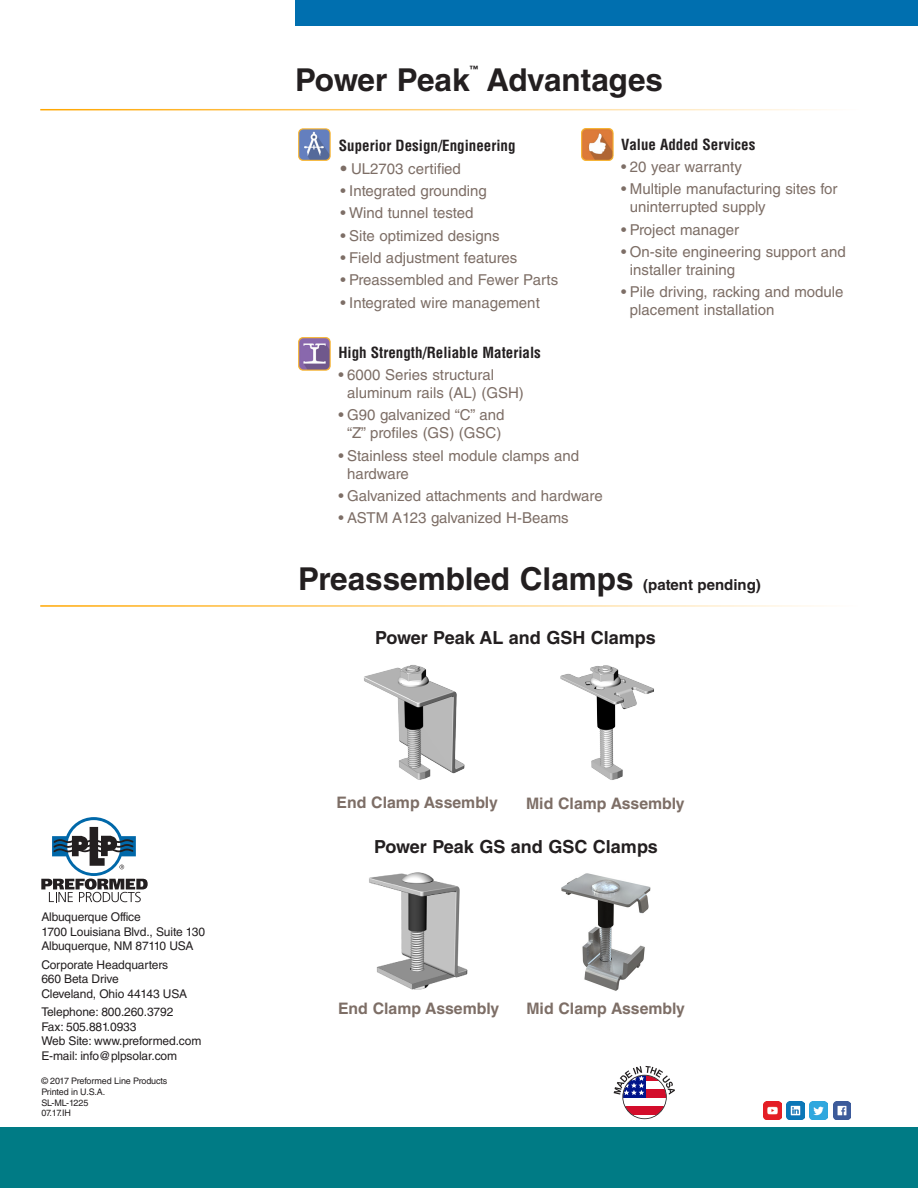
<style>
.page{position:relative;width:918px;height:1188px;background:#fff}
.page>*{position:absolute;margin:0;border:0;box-sizing:border-box;transform-origin:0 0}
.Product_Name{font:700 31.5px "Helvetica LT Std";color:#231f20}
.Product_Name-2{font:700 18px "Helvetica LT Std";color:#231f20}
.Product_Name-3{font:700 15.9px "Helvetica LT Std";color:#7d6e66}
.Product_Name-4{font:15px/18px "Helvetica LT Std";color:#7d6e66}
.Product_Name-5{font:700 condensed 15px "Helvetica LT Std";color:#231f20}
.Sign_off{font:12px/14.4px "Helvetica LT Std";letter-spacing:-.01em;color:#231f20}
.Sign_off_code{font:9px/10.8px "Helvetica LT Std";letter-spacing:-.01em;color:#231f20}
.Product_Name-6{font:700 8.7px "Helvetica LT Std";color:#231f20}
.s1{font-weight:700;font-stretch:condensed}
.s2{font-size:15px}
</style>
<div class="page">
<div style="left:0;top:1128px;width:918px;height:60px;background:#007b85"></div>
<div style="left:295px;top:0;width:623px;height:25px;background:#006faf"></div>
<img style="left:298px;top:128px;width:32px;height:33px">
<img style="left:298px;top:338px;width:32px;height:32px">
<img style="left:581px;top:128px;width:32px;height:32px">
<hr style="left:40px;top:109px;width:819px;height:1px;background:#ffa700">
<hr style="left:40px;top:605px;width:819px;height:2px;background:#ffa700">
<img style="left:364px;top:665px;width:101px;height:115px">
<img style="left:560px;top:665px;width:94px;height:115px">
<img style="left:369px;top:872px;width:99px;height:118px">
<img style="left:561px;top:873px;width:90px;height:118px">
<svg style="left:41px;top:817px;width:107px;height:85px"></svg>
<img style="left:809px;top:1102px;width:18px;height:17px">
<img style="left:764px;top:1102px;width:17px;height:17px">
<img style="left:787px;top:1102px;width:17px;height:18px">
<img style="left:833px;top:1102px;width:18px;height:17px">
<svg style="left:614px;top:1066px;width:61px;height:53px"></svg>
<p class="Sign_off" style="left:41px;top:910px;width:165px">Albuquerque Office<br>1700 Louisiana Blvd., Suite 130<br>Albuquerque, NM 87110 USA</p>
<p class="Sign_off" style="left:41px;top:957px;width:147px">Corporate Headquarters<br>660 Beta Drive<br>Cleveland, Ohio 44143 USA</p>
<p class="Sign_off" style="left:41px;top:1005px;width:162px">Telephone: 800.260.3792<br>Fax: 505.881.0933<br>Web Site: www.preformed.com<br>E-mail: info@plpsolar.com</p>
<p class="Sign_off_code" style="left:41px;top:1075px;width:128px">© 2017 Preformed Line Products<br>Printed in U.S.A.<br>SL-ML-1225<br>07.17.IH</p>
<p class="Product_Name-6" style="left:470px;top:64px;width:10px">™</p>
<p class="Product_Name" style="left:295px;top:61px;width:176px">Power Peak</p>
<p class="Product_Name" style="left:486px;top:61px;width:178px">Advantages</p>
<p class="Product_Name-5" style="left:339px;top:136px;width:178px">Superior Design/Engineering</p>
<p class="Product_Name-4" style="left:341px;top:159px;width:122px"><span class="s1">•</span> UL2703 certified</p>
<p class="Product_Name-4" style="left:341px;top:182px;width:148px">• Integrated grounding</p>
<p class="Product_Name-4" style="left:341px;top:204px;width:134px">• Wind tunnel tested</p>
<p class="Product_Name-4" style="left:341px;top:226px;width:161px">• Site optimized designs</p>
<p class="Product_Name-4" style="left:341px;top:249px;width:178px">• Field adjustment features</p>
<p class="Product_Name-4" style="left:341px;top:271px;width:219px">• Preassembled and Fewer Parts</p>
<p class="Product_Name-4" style="left:341px;top:293px;width:201px">• Integrated wire management</p>
<p class="Product_Name-5" style="left:338px;top:343px;width:204px">High Strength/Reliable Materials</p>
<p class="Product_Name-4" style="left:347px;top:366px;width:178px;text-indent:-9px">• 6000 Series structural aluminum rails (AL) (GSH)</p>
<p class="Product_Name-4" style="left:338px;top:406px;width:168px;text-align:center">• G90 galvanized “C” and “Z” profiles (GS) (GSC)</p>
<p class="Product_Name-4" style="left:347px;top:446px;width:234px;text-indent:-9px">• Stainless steel module clamps and hardware</p>
<p class="Product_Name-4" style="left:338px;top:487px;width:266px">• Galvanized attachments and hardware</p>
<p class="Product_Name-4" style="left:338px;top:509px;width:232px">• ASTM A123 galvanized H-Beams</p>
<p class="Product_Name-5" style="left:621px;top:135px;width:136px">Value Added Services</p>
<p class="Product_Name-4" style="left:621px;top:158px;width:122px">• 20 year warranty</p>
<p class="Product_Name-4" style="left:630px;top:180px;width:209px;text-indent:-9px">• Multiple manufacturing sites for uninterrupted supply</p>
<p class="Product_Name-4" style="left:621px;top:220px;width:119px">• Project manager</p>
<p class="Product_Name-4" style="left:630px;top:243px;width:218px;text-indent:-9px">• On-site engineering support and installer training</p>
<p class="Product_Name-4" style="left:630px;top:283px;width:215px;text-indent:-9px">• Pile driving, racking and module placement installation</p>
<p class="Product_Name" style="left:298px;top:559px;width:464px">Preassembled Clamps <span class="s2">(patent pending)</span></p>
<p class="Product_Name-2" style="left:375px;top:626px;width:282px">Power Peak AL and GSH Clamps</p>
<p class="Product_Name-3" style="left:337px;top:793px;width:163px">End Clamp Assembly</p>
<p class="Product_Name-3" style="left:526px;top:794px;width:160px">Mid Clamp Assembly</p>
<p class="Product_Name-2" style="left:374px;top:836px;width:285px">Power Peak GS and GSC Clamps</p>
<p class="Product_Name-3" style="left:338px;top:998px;width:163px">End Clamp Assembly</p>
<p class="Product_Name-3" style="left:526px;top:999px;width:160px">Mid Clamp Assembly</p>
</div>
